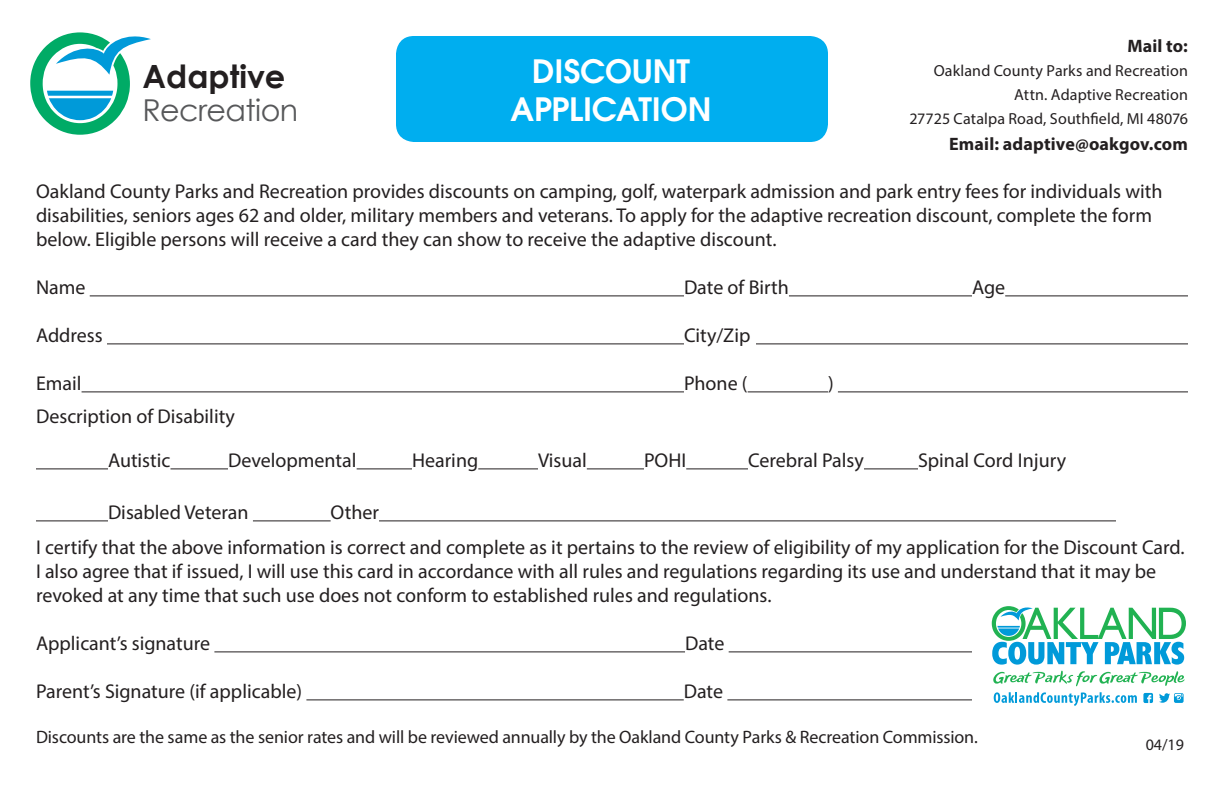
<style>
.page{position:relative;width:1224px;height:792px;background:#fff}
.page>*{position:absolute;margin:0;border:0;box-sizing:border-box;transform-origin:0 0}
.PageMaker_Defaults{font:600 32px/38.4px "Avant Garde";letter-spacing:-.005em;color:#fff;text-align:center}
.t1{font:700 32px "Century Gothic";color:#231f20}
.t2{font:30.2px "Century Gothic";letter-spacing:-.02em;color:#57585a}
.PageMaker_Defaults-2{font:20px/24px "Myriad Pro";color:#231f20}
.PageMaker_Defaults-3{font:18px "Myriad Pro";letter-spacing:-.01em;color:#231f20}
.PageMaker_Defaults-4{font:700 18px "Myriad Pro";letter-spacing:.01em;color:#231f20}
.PageMaker_Defaults-5{font:16px/24px "Myriad Pro";letter-spacing:.005em;color:#231f20;text-align:right}
</style>
<div class="page">
<div style="left:396px;top:36px;width:432px;height:106px;background:#00aeef;border-radius:18px"></div>
<hr style="left:90px;top:295px;width:594px;height:1px;background:#231f20">
<hr style="left:789px;top:295px;width:183px;height:1px;background:#231f20">
<hr style="left:1005px;top:295px;width:183px;height:1px;background:#231f20">
<hr style="left:107px;top:343px;width:577px;height:1px;background:#231f20">
<hr style="left:756px;top:343px;width:432px;height:1px;background:#231f20">
<hr style="left:82px;top:391px;width:602px;height:1px;background:#231f20">
<hr style="left:748px;top:391px;width:80px;height:1px;background:#231f20">
<hr style="left:838px;top:391px;width:350px;height:1px;background:#231f20">
<hr style="left:36px;top:468px;width:72px;height:1px;background:#231f20">
<hr style="left:170px;top:468px;width:58px;height:1px;background:#231f20">
<hr style="left:357px;top:468px;width:55px;height:1px;background:#231f20">
<hr style="left:478px;top:468px;width:60px;height:1px;background:#231f20">
<hr style="left:587px;top:468px;width:57px;height:1px;background:#231f20">
<hr style="left:686px;top:468px;width:62px;height:1px;background:#231f20">
<hr style="left:864px;top:468px;width:54px;height:1px;background:#231f20">
<hr style="left:36px;top:520px;width:72px;height:1px;background:#231f20">
<hr style="left:253px;top:520px;width:78px;height:1px;background:#231f20">
<hr style="left:379px;top:520px;width:737px;height:1px;background:#231f20">
<hr style="left:214px;top:651px;width:471px;height:1px;background:#231f20">
<hr style="left:729px;top:651px;width:243px;height:1px;background:#231f20">
<hr style="left:306px;top:699px;width:378px;height:1px;background:#231f20">
<hr style="left:727px;top:699px;width:245px;height:1px;background:#231f20">
<svg style="left:30px;top:32px;width:121px;height:103px"></svg>
<svg style="left:992px;top:606px;width:194px;height:59px"></svg>
<svg style="left:993px;top:671px;width:191px;height:15px"></svg>
<svg style="left:994px;top:692px;width:143px;height:14px"></svg>
<svg style="left:1143px;top:693px;width:10px;height:10px"></svg>
<svg style="left:1159px;top:693px;width:25px;height:10px"></svg>
<p class="PageMaker_Defaults-4" style="left:1127px;top:34px;width:62px">Mail to:</p>
<p class="PageMaker_Defaults-5" style="left:934px;top:58px;width:256px">Oakland County Parks and Recreation<br>Attn. Adaptive Recreation</p>
<p class="PageMaker_Defaults-5" style="left:909px;top:106px;width:280px">27725 Catalpa Road, Southfield, MI 48076</p>
<p class="PageMaker_Defaults-4" style="left:949px;top:132px;width:240px">Email: adaptive@oakgov.com</p>
<p class="PageMaker_Defaults-2" style="left:36px;top:179px;width:1128px">Oakland County Parks and Recreation provides discounts on camping, golf, waterpark admission and park entry fees for individuals with disabilities, seniors ages 62 and older, military members and veterans. To apply for the adaptive recreation discount, complete the form below. Eligible persons will receive a card they can show to receive the adaptive discount.</p>
<p class="PageMaker_Defaults-2" style="left:36px;top:275px;width:51px">Name</p>
<p class="PageMaker_Defaults-2" style="left:684px;top:275px;width:106px">Date of Birth</p>
<p class="PageMaker_Defaults-2" style="left:972px;top:275px;width:35px">Age</p>
<p class="PageMaker_Defaults-2" style="left:36px;top:323px;width:68px">Address</p>
<p class="PageMaker_Defaults-2" style="left:684px;top:323px;width:68px">City/Zip</p>
<p class="PageMaker_Defaults-2" style="left:36px;top:371px;width:47px">Email</p>
<p class="PageMaker_Defaults-2" style="left:684px;top:371px;width:65px">Phone (</p>
<p class="PageMaker_Defaults-2" style="left:828px;top:371px;width:7px">)</p>
<p class="PageMaker_Defaults-2" style="left:36px;top:404px;width:200px">Description of Disability</p>
<p class="PageMaker_Defaults-2" style="left:108px;top:448px;width:64px">Autistic</p>
<p class="PageMaker_Defaults-2" style="left:228px;top:448px;width:130px">Developmental</p>
<p class="PageMaker_Defaults-2" style="left:412px;top:448px;width:68px">Hearing</p>
<p class="PageMaker_Defaults-2" style="left:538px;top:448px;width:50px">Visual</p>
<p class="PageMaker_Defaults-2" style="left:644px;top:448px;width:44px">POHI</p>
<p class="PageMaker_Defaults-2" style="left:748px;top:448px;width:117px">Cerebral Palsy</p>
<p class="PageMaker_Defaults-2" style="left:918px;top:448px;width:150px">Spinal Cord Injury</p>
<p class="PageMaker_Defaults-2" style="left:108px;top:500px;width:142px">Disabled Veteran</p>
<p class="PageMaker_Defaults-2" style="left:331px;top:500px;width:50px">Other</p>
<p class="PageMaker_Defaults-2" style="left:36px;top:535px;width:1150px">I certify that the above information is correct and complete as it pertains to the review of eligibility of my application for the Discount Card.<br>I also agree that if issued, I will use this card in accordance with all rules and regulations regarding its use and understand that it may be revoked at any time that such use does not conform to established rules and regulations.</p>
<p class="PageMaker_Defaults-2" style="left:36px;top:631px;width:176px">Applicant’s signature</p>
<p class="PageMaker_Defaults-2" style="left:685px;top:631px;width:41px">Date</p>
<p class="PageMaker_Defaults-2" style="left:36px;top:679px;width:268px">Parent’s Signature (if applicable)</p>
<p class="PageMaker_Defaults-2" style="left:684px;top:679px;width:41px">Date</p>
<p class="PageMaker_Defaults-3" style="left:36px;top:726px;width:944px">Discounts are the same as the senior rates and will be reviewed annually by the Oakland County Parks &amp; Recreation Commission.</p>
<p class="PageMaker_Defaults" style="left:511px;top:51px;width:202px">DISCOUNT<br>APPLICATION</p>
<p class="t1" style="left:143px;top:52px;width:144px">Adaptive</p>
<p class="t2" style="left:143px;top:89px;width:157px">Recreation</p>
<p class="PageMaker_Defaults-5" style="left:1146px;top:732px;width:40px">04/19</p>
</div>
